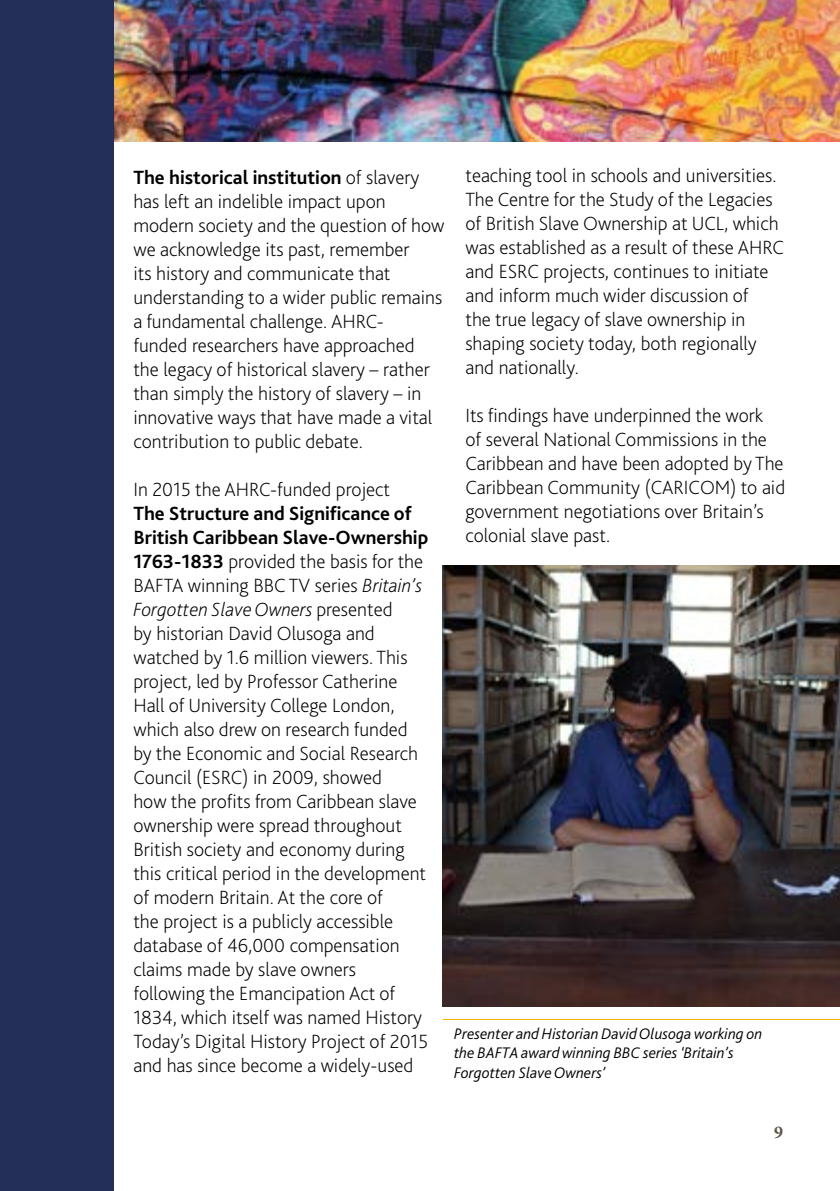
<style>
.page{position:relative;width:840px;height:1191px;background:#fff}
.page>*{position:absolute;margin:0;border:0;box-sizing:border-box;transform-origin:0 0}
.t1{font:200 20px/24px "Bliss 2";color:#000}
.t2{font:700 18px "Minion Pro";color:#5a5646}
.t3{font:italic 300 16px/19.2px "Bliss 2";color:#000}
.s1{font-weight:700}
.s2{font-style:italic}
</style>
<div class="page">
<img style="left:113px;top:0;width:726px;height:142px">
<div style="left:0;top:0;width:113px;height:1191px;background:#232f56"></div>
<img style="left:442px;top:565px;width:397px;height:441px">
<hr style="left:442px;top:1019px;width:397px;height:1px;background:#f8b100">
<p class="t1" style="left:133px;top:165px;width:312px"><span class="s1">The historical institution</span> of slavery has left an indelible impact upon modern society and the question of how we acknowledge its past, remember<br>its history and communicate that understanding to a wider public remains a fundamental challenge. AHRC-<br>funded researchers have approached the legacy of historical slavery – rather than simply the history of slavery – in innovative ways that have made a vital contribution to public debate.</p>
<p class="t1" style="left:133px;top:477px;width:258px">In 2015 the AHRC-funded project</p>
<p class="t1" style="left:133px;top:501px;width:296px"><span class="s1">The Structure and Significance of British Caribbean Slave-Ownership 1763-1833</span> provided the basis for the BAFTA winning BBC TV series <span class="s2">Britain’s Forgotten Slave Owners</span> presented<br>by historian David Olusoga and watched by 1.6 million viewers. This project, led by Professor Catherine Hall of University College London, which also drew on research funded by the Economic and Social Research Council (ESRC) in 2009, showed<br>how the profits from Caribbean slave ownership were spread throughout British society and economy during this critical period in the development of modern Britain. At the core of<br>the project is a publicly accessible database of 46,000 compensation claims made by slave owners following the Emancipation Act of 1834, which itself was named History Today’s Digital History Project of 2015 and has since become a widely-used</p>
<p class="t1" style="left:465px;top:163px;width:320px">teaching tool in schools and universities.<br>The Centre for the Study of the Legacies of British Slave Ownership at UCL, which was established as a result of these AHRC and ESRC projects, continues to initiate and inform much wider discussion of<br>the true legacy of slave ownership in shaping society today, both regionally and nationally.</p>
<p class="t1" style="left:465px;top:403px;width:321px">Its findings have underpinned the work<br>of several National Commissions in the Caribbean and have been adopted by The Caribbean Community (CARICOM) to aid government negotiations over Britain’s colonial slave past.</p>
<p class="t3" style="left:454px;top:1023px;width:309px">Presenter and Historian David Olusoga working on the BAFTA award winning BBC series ‘Britain’s<br>Forgotten Slave Owners’</p>
<p class="t2" style="left:773px;top:1119px;width:10px">9</p>
</div>
